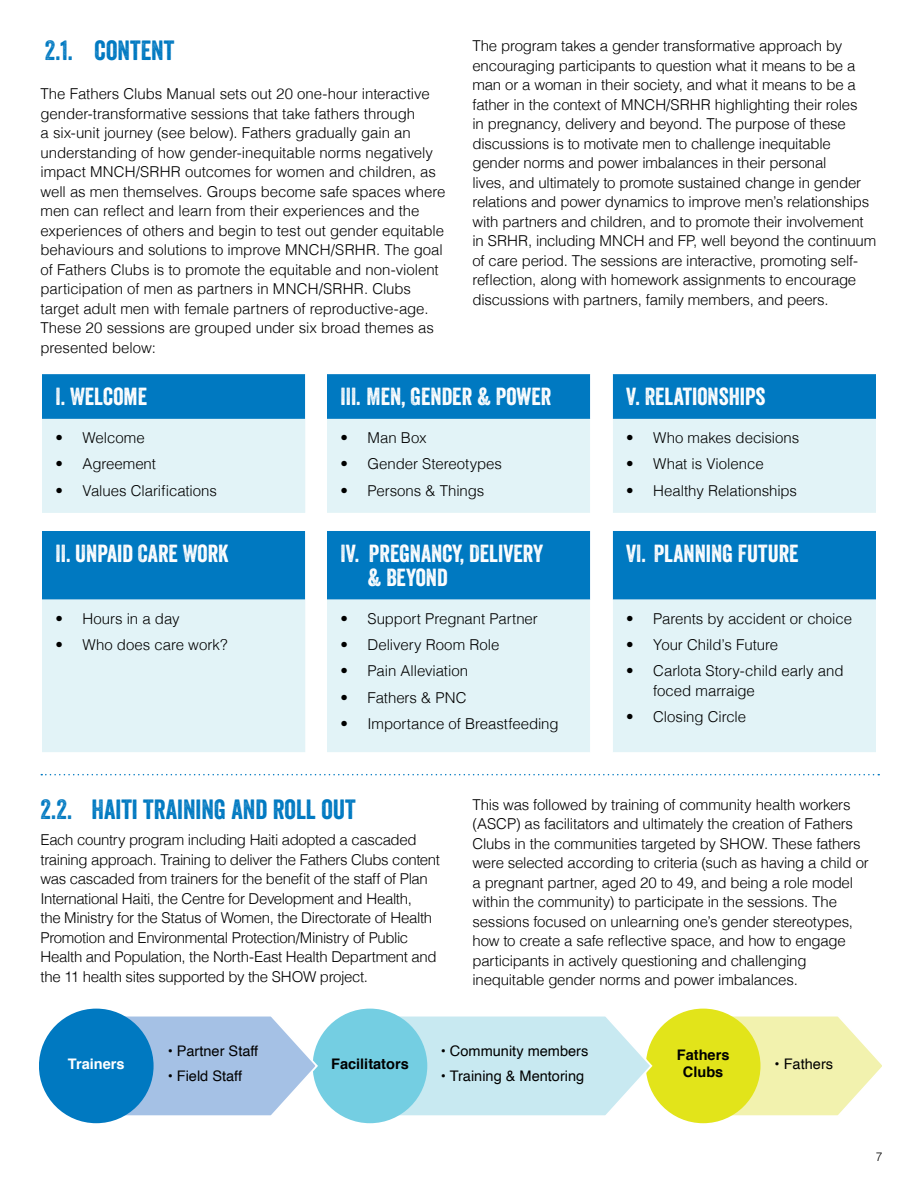
<style>
.page{position:relative;width:918px;height:1188px;background:#fff}
.page>*{position:absolute;margin:0;border:0;box-sizing:border-box;transform-origin:0 0}
.t1{font:27px "Veneer";color:#0079c1}
.t2{font:24px/24px "Veneer";color:#fff}
.t3{font:300 15px/19.5px "Helvetica";letter-spacing:-.015em;color:#000}
.t4{font:14.55px "Helvetica";color:#000}
.t5{font:700 14.55px/17.5px "Helvetica";color:#000;text-align:center}
.t6{font:700 14.55px "Helvetica";color:#fff}
.t7{font:300 12px "Helvetica";color:#000}
</style>
<div class="page">
<div style="left:42px;top:374px;width:263px;height:45px;background:#0079c1"></div>
<svg style="left:42px;top:419px;width:263px;height:333px;background:#b0d8eb"></svg>
<div style="left:42px;top:513px;width:263px;height:18px;background:#fff"></div>
<svg style="left:305px;top:374px;width:571px;height:378px;background:#a7d2e9"></svg>
<svg style="left:725px;top:1014px;width:157px;height:105px"></svg>
<div style="left:646px;top:1009px;width:114px;height:114px;background:#e2e41a;border-radius:50%"></div>
<svg style="left:392px;top:1014px;width:262px;height:105px"></svg>
<div style="left:313px;top:1009px;width:114px;height:114px;background:#74cee2;border-radius:50%"></div>
<svg style="left:119px;top:1014px;width:200px;height:105px"></svg>
<div style="left:39px;top:1009px;width:115px;height:114px;background:#0079c1;border-radius:50%"></div>
<svg style="left:41px;top:774px;width:838px;height:1px"></svg>
<h1 class="t1" style="left:45px;top:34px;width:131px">2.1. CONTENT</h1>
<p class="t3" style="left:40px;top:83px;width:407px">The Fathers Clubs Manual sets out 20 one-hour interactive gender-transformative sessions that take fathers through<br>a six-unit journey (see below). Fathers gradually gain an understanding of how gender-inequitable norms negatively impact MNCH/SRHR outcomes for women and children, as well as men themselves. Groups become safe spaces where men can reflect and learn from their experiences and the experiences of others and begin to test out gender equitable behaviours and solutions to improve MNCH/SRHR. The goal of Fathers Clubs is to promote the equitable and non-violent participation of men as partners in MNCH/SRHR. Clubs target adult men with female partners of reproductive-age.<br>These 20 sessions are grouped under six broad themes as presented below:</p>
<p class="t3" style="left:472px;top:35px;width:405px">The program takes a gender transformative approach by encouraging participants to question what it means to be a man or a woman in their society, and what it means to be a father in the context of MNCH/SRHR highlighting their roles<br>in pregnancy, delivery and beyond. The purpose of these discussions is to motivate men to challenge inequitable gender norms and power imbalances in their personal<br>lives, and ultimately to promote sustained change in gender relations and power dynamics to improve men’s relationships with partners and children, and to promote their involvement in SRHR, including MNCH and FP, well beyond the continuum of care period. The sessions are interactive, promoting self&shy;reflection, along with homework assignments to encourage discussions with partners, family members, and peers.</p>
<h2 class="t2" style="left:56px;top:385px;width:93px">I. WELCOME</h2>
<h2 class="t2" style="left:340px;top:385px;width:212px">III. MEN, GENDER &amp; POWER</h2>
<h2 class="t2" style="left:626px;top:385px;width:141px">V. RELATIONSHIPS</h2>
<p class="t3" style="left:56px;top:427px;width:91px">• Welcome</p>
<p class="t3" style="left:56px;top:453px;width:102px">• Agreement</p>
<p class="t3" style="left:56px;top:480px;width:163px">• Values Clarifications</p>
<p class="t3" style="left:340px;top:427px;width:88px">• Man Box</p>
<p class="t3" style="left:340px;top:453px;width:163px">• Gender Stereotypes</p>
<p class="t3" style="left:340px;top:480px;width:145px">• Persons &amp; Things</p>
<p class="t3" style="left:626px;top:427px;width:174px">• Who makes decisions</p>
<p class="t3" style="left:626px;top:453px;width:139px">• What is Violence</p>
<p class="t3" style="left:626px;top:480px;width:172px">• Healthy Relationships</p>
<h2 class="t2" style="left:56px;top:541px;width:175px">II. UNPAID CARE WORK</h2>
<h2 class="t2" style="left:368px;top:541px;width:177px;text-indent:-27px">IV. PREGNANCY, DELIVERY &amp; BEYOND</h2>
<h2 class="t2" style="left:626px;top:541px;width:174px">VI. PLANNING FUTURE</h2>
<p class="t3" style="left:56px;top:608px;width:126px">• Hours in a day</p>
<p class="t3" style="left:56px;top:634px;width:174px">• Who does care work?</p>
<p class="t3" style="left:340px;top:608px;width:199px">• Support Pregnant Partner</p>
<p class="t3" style="left:340px;top:634px;width:160px">• Delivery Room Role</p>
<p class="t3" style="left:340px;top:660px;width:129px">• Pain Alleviation</p>
<p class="t3" style="left:340px;top:687px;width:128px">• Fathers &amp; PNC</p>
<p class="t3" style="left:340px;top:713px;width:220px">• Importance of Breastfeeding</p>
<p class="t3" style="left:626px;top:608px;width:227px">• Parents by accident or choice</p>
<p class="t3" style="left:626px;top:634px;width:153px">• Your Child’s Future</p>
<p class="t3" style="left:653px;top:660px;width:192px;text-indent:-27px">• Carlota Story-child early and foced marraige</p>
<p class="t3" style="left:626px;top:706px;width:121px">• Closing Circle</p>
<h1 class="t1" style="left:40px;top:793px;width:317px">2.2. HAITI TRAINING AND ROLL OUT</h1>
<p class="t3" style="left:40px;top:829px;width:401px">Each country program including Haiti adopted a cascaded training approach. Training to deliver the Fathers Clubs content was cascaded from trainers for the benefit of the staff of Plan International Haiti, the Centre for Development and Health,<br>the Ministry for the Status of Women, the Directorate of Health Promotion and Environmental Protection/Ministry of Public Health and Population, the North-East Health Department and the 11 health sites supported by the SHOW project.</p>
<p class="t3" style="left:472px;top:794px;width:398px">This was followed by training of community health workers (ASCP) as facilitators and ultimately the creation of Fathers Clubs in the communities targeted by SHOW. These fathers were selected according to criteria (such as having a child or a pregnant partner, aged 20 to 49, and being a role model within the community) to participate in the sessions. The sessions focused on unlearning one’s gender stereotypes, how to create a safe reflective space, and how to engage participants in actively questioning and challenging inequitable gender norms and power imbalances.</p>
<p class="t6" style="left:68px;top:1052px;width:58px">Trainers</p>
<p class="t4" style="left:168px;top:1040px;width:92px">• Partner Staff</p>
<p class="t4" style="left:168px;top:1065px;width:76px">• Field Staff</p>
<p class="t4" style="left:441px;top:1040px;width:149px">• Community members</p>
<p class="t4" style="left:441px;top:1065px;width:145px">• Training &amp; Mentoring</p>
<p class="t5" style="left:677px;top:1046px;width:54px">Fathers<br>Clubs</p>
<p class="t5" style="left:331px;top:1055px;width:79px">Facilitators</p>
<p class="t4" style="left:775px;top:1052px;width:60px">• Fathers</p>
<p class="t7" style="left:876px;top:1147px;width:8px">7</p>
</div>
